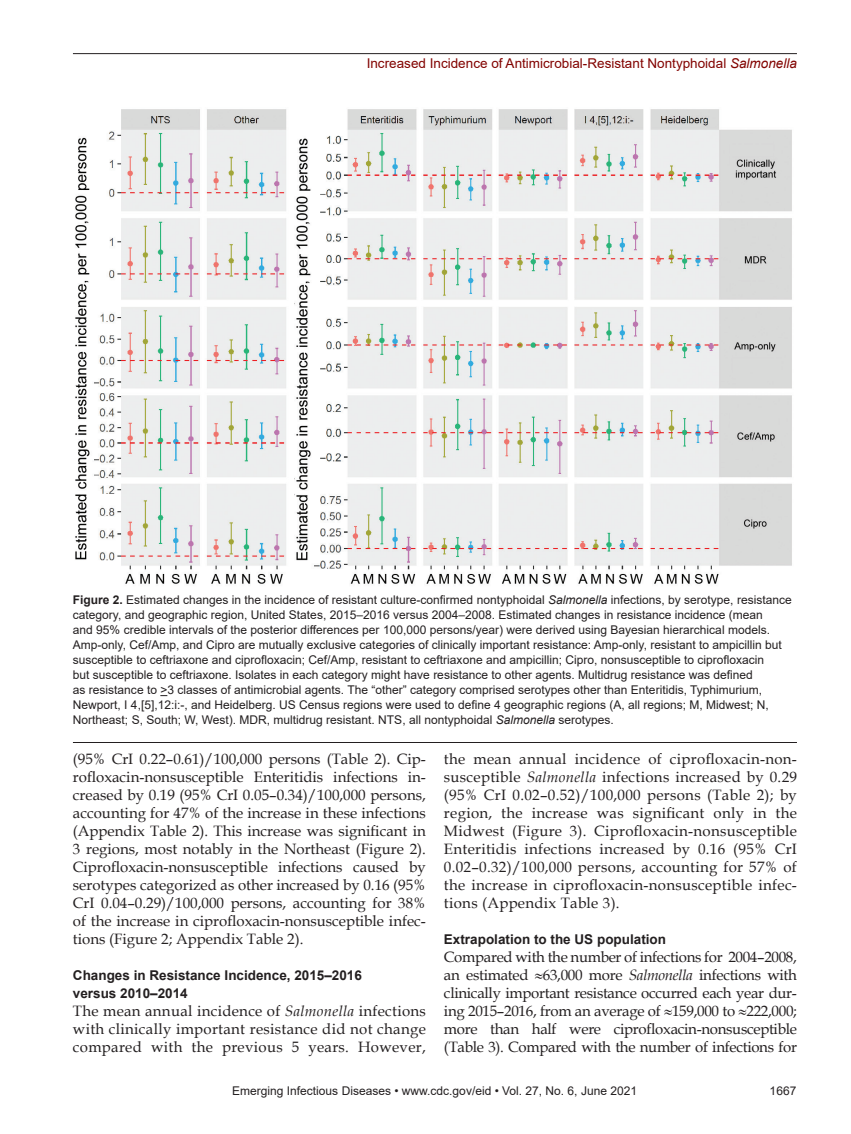
<style>
.page{position:relative;width:851px;height:1134px;background:#fff}
.page>*{position:absolute;margin:0;border:0;box-sizing:border-box;transform-origin:0 0}
.t1{font:15px/18px "Book Antiqua";letter-spacing:.01em;color:#231f20;text-align:justify}
.t2{font:700 13.5px/18px "Arial";color:#231f20}
.t3{font:13.5px "Arial";color:#820301}
.t4{font:12px/15px "Arial";color:#231f20}
.s1{font-style:italic}
.s2{font-weight:700}
</style>
<div class="page">
<hr style="left:73px;top:53px;width:723px;height:1px;background:#231f20">
<img style="left:75px;top:109px;width:717px;height:475px">
<hr style="left:73px;top:742px;width:723px;height:1px;background:#231f20">
<p class="t3" style="left:367px;top:54px;width:431px">Increased Incidence of Antimicrobial-Resistant Nontyphoidal <span class="s1">Salmonella</span></p>
<p class="t4" style="left:73px;top:593px;width:720px"><span class="s2">Figure 2.</span> Estimated changes in the incidence of resistant culture-confirmed nontyphoidal <span class="s1">Salmonella</span> infections, by serotype, resistance category, and geographic region, United States, 2015–2016 versus 2004–2008. Estimated changes in resistance incidence (mean<br>and 95% credible intervals of the posterior differences per 100,000 persons/year) were derived using Bayesian hierarchical models.<br>Amp-only, Cef/Amp, and Cipro are mutually exclusive categories of clinically important resistance: Amp-only, resistant to ampicillin but susceptible to ceftriaxone and ciprofloxacin; Cef/Amp, resistant to ceftriaxone and ampicillin; Cipro, nonsusceptible to ciprofloxacin<br>but susceptible to ceftriaxone. Isolates in each category might have resistance to other agents. Multidrug resistance was defined<br>as resistance to &gt;3 classes of antimicrobial agents. The “other” category comprised serotypes other than Enteritidis, Typhimurium, Newport, I 4,[5],12:i:-, and Heidelberg. US Census regions were used to define 4 geographic regions (A, all regions; M, Midwest; N, Northeast; S, South; W, West). MDR, multidrug resistant. NTS, all nontyphoidal <span class="s1">Salmonella</span> serotypes.</p>
<p class="t1" style="left:444px;top:749px;width:354px">the mean annual incidence of ciprofloxacin-non&shy;susceptible <span class="s1">Salmonella</span> infections increased by 0.29 (95% CrI 0.02–0.52)/100,000 persons (Table 2); by region, the increase was significant only in the Midwest (Figure 3). Ciprofloxacin-nonsusceptible Enteritidis infections increased by 0.16 (95% CrI 0.02–0.32)/100,000 persons, accounting for 57% of the increase in ciprofloxacin-nonsusceptible infec&shy;tions (Appendix Table 3).</p>
<p class="t2" style="left:444px;top:930px;width:224px">Extrapolation to the US population</p>
<p class="t1" style="left:444px;top:947px;width:354px">Compared with the number of infections for 2004–2008, an estimated ≈63,000 more <span class="s1">Salmonella</span> infections with clinically important resistance occurred each year dur&shy;ing 2015–2016, from an average of ≈159,000 to ≈222,000; more than half were ciprofloxacin-nonsusceptible (Table 3). Compared with the number of infections for</p>
<p class="t4" style="left:232px;top:1084px;width:406px">Emerging Infectious Diseases • www.cdc.gov/eid • Vol. 27, No. 6, June 2021</p>
<p class="t4" style="left:769px;top:1084px;width:28px">1667</p>
<p class="t1" style="left:73px;top:749px;width:354px">(95% CrI 0.22–0.61)/100,000 persons (Table 2). Cip&shy;rofloxacin-nonsusceptible Enteritidis infections in&shy;creased by 0.19 (95% CrI 0.05–0.34)/100,000 persons, accounting for 47% of the increase in these infections (Appendix Table 2). This increase was significant in 3 regions, most notably in the Northeast (Figure 2).<br>Ciprofloxacin-nonsusceptible infections caused by serotypes categorized as other increased by 0.16 (95% CrI 0.04–0.29)/100,000 persons, accounting for 38% of the increase in ciprofloxacin-nonsusceptible infec&shy;tions (Figure 2; Appendix Table 2).</p>
<p class="t2" style="left:73px;top:966px;width:290px">Changes in Resistance Incidence, 2015–2016 versus 2010–2014</p>
<p class="t1" style="left:73px;top:1001px;width:354px">The mean annual incidence of <span class="s1">Salmonella</span> infections with clinically important resistance did not change compared with the previous 5 years. However,</p>
</div>
